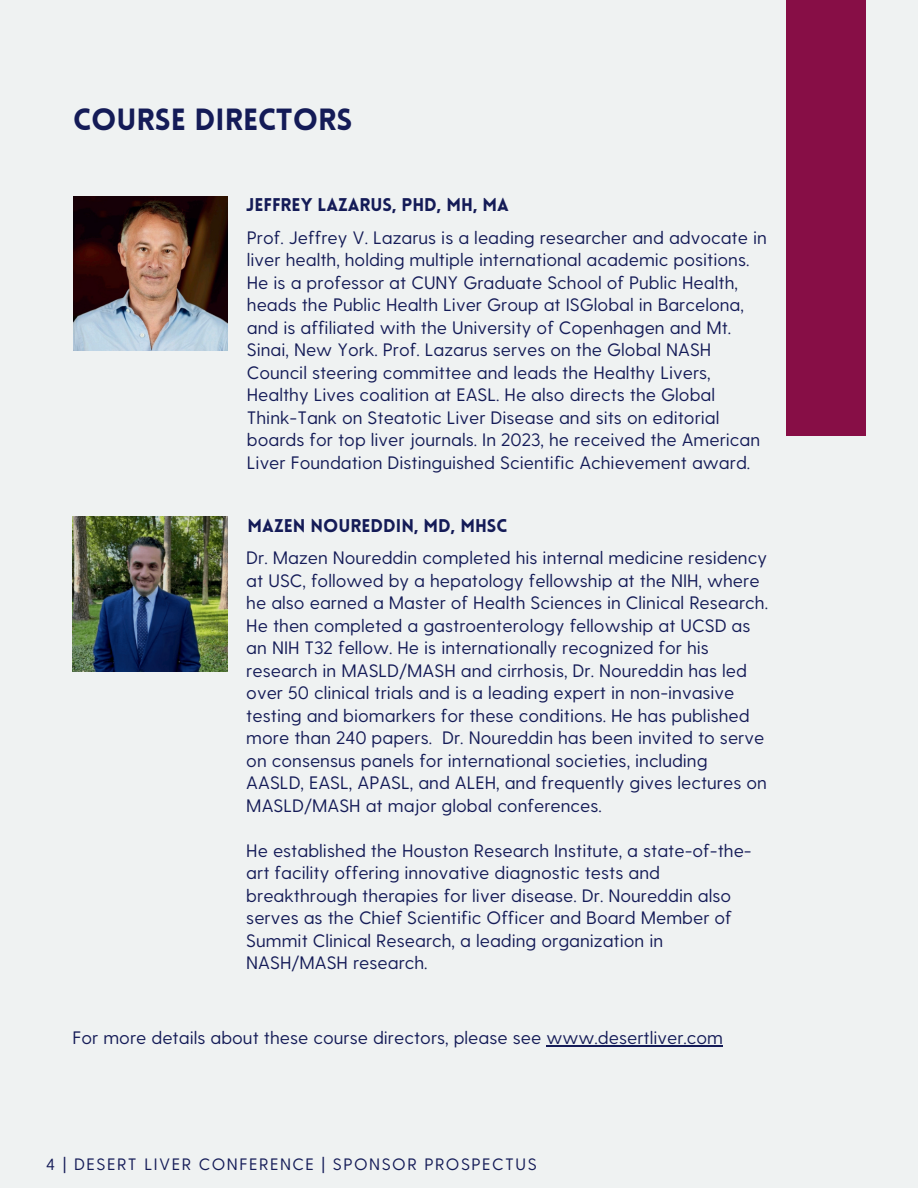
<style>
.page{position:relative;width:918px;height:1188px;background:#eff2f2}
.page>*{position:absolute;margin:0;border:0;box-sizing:border-box;transform-origin:0 0}
.t1{font:900 30px "Lovelo";color:#141b57}
.t2{font:18px/22.5px "Greycliff CF";color:#141b57}
.t3{font:900 18px "Lovelo";color:#141b57}
.t4{font:16.5px "Greycliff CF";letter-spacing:.09em;color:#141b57}
.s1{font-size:16.2px}
</style>
<div class="page">
<div style="left:786px;top:0;width:80px;height:436px;background:#870e46"></div>
<img style="left:73px;top:196px;width:155px;height:155px">
<img style="left:72px;top:517px;width:155px;height:154px">
<hr style="left:546px;top:1045px;width:177px;height:2px;background:#141b57">
<h1 class="t1" style="left:73px;top:101px;width:281px">COURSE DIRECTORS</h1>
<p class="t3" style="left:246px;top:194px;width:264px">JEFFREY LAZARUS, PHD, MH, MA</p>
<p class="t2" style="left:247px;top:227px;width:522px">Prof. Jeffrey V. Lazarus is a leading researcher and advocate in liver health, holding multiple international academic positions.<br>He is a professor at CUNY Graduate School of Public Health, heads the Public Health Liver Group at ISGlobal in Barcelona, and is affiliated with the University of Copenhagen and Mt.<br>Sinai, New York. Prof. Lazarus serves on the Global NASH Council steering committee and leads the Healthy Livers, Healthy Lives coalition at EASL. He also directs the Global Think-Tank on Steatotic Liver Disease and sits on editorial boards for top liver journals. In 2023, he received the American Liver Foundation Distinguished Scientific Achievement award.</p>
<p class="t3" style="left:248px;top:514px;width:261px">MAZEN NOUREDDIN, MD, MHSC</p>
<p class="t2" style="left:246px;top:547px;width:523px">Dr. Mazen Noureddin completed his internal medicine residency at USC, followed by a hepatology fellowship at the NIH, where he also earned a Master of Health Sciences in Clinical Research.<br>He then completed a gastroenterology fellowship at UCSD as an NIH T32 fellow. He is internationally recognized for his research in MASLD/MASH and cirrhosis, Dr. Noureddin has led over 50 clinical trials and is a leading expert in non-invasive testing and biomarkers for these conditions. He has published more than 240 papers. Dr. Noureddin has been invited to serve on consensus panels for international societies, including AASLD, EASL, APASL, and ALEH, and frequently gives lectures on MASLD/MASH at major global conferences.</p>
<p class="t2" style="left:246px;top:840px;width:507px">He established the Houston Research Institute, a state-of-the&shy;art facility offering innovative diagnostic tests and breakthrough therapies for liver disease. Dr. Noureddin also serves as the Chief Scientific Officer and Board Member of Summit Clinical Research, a leading organization in NASH/MASH research.</p>
<p class="t2" style="left:72px;top:1027px;width:652px">For more details about these course directors, please see www.desertliver.com</p>
<p class="t4" style="left:46px;top:1154px;width:492px"><span class="s1">4</span> | DESERT LIVER CONFERENCE | SPONSOR PROSPECTUS</p>
</div>
